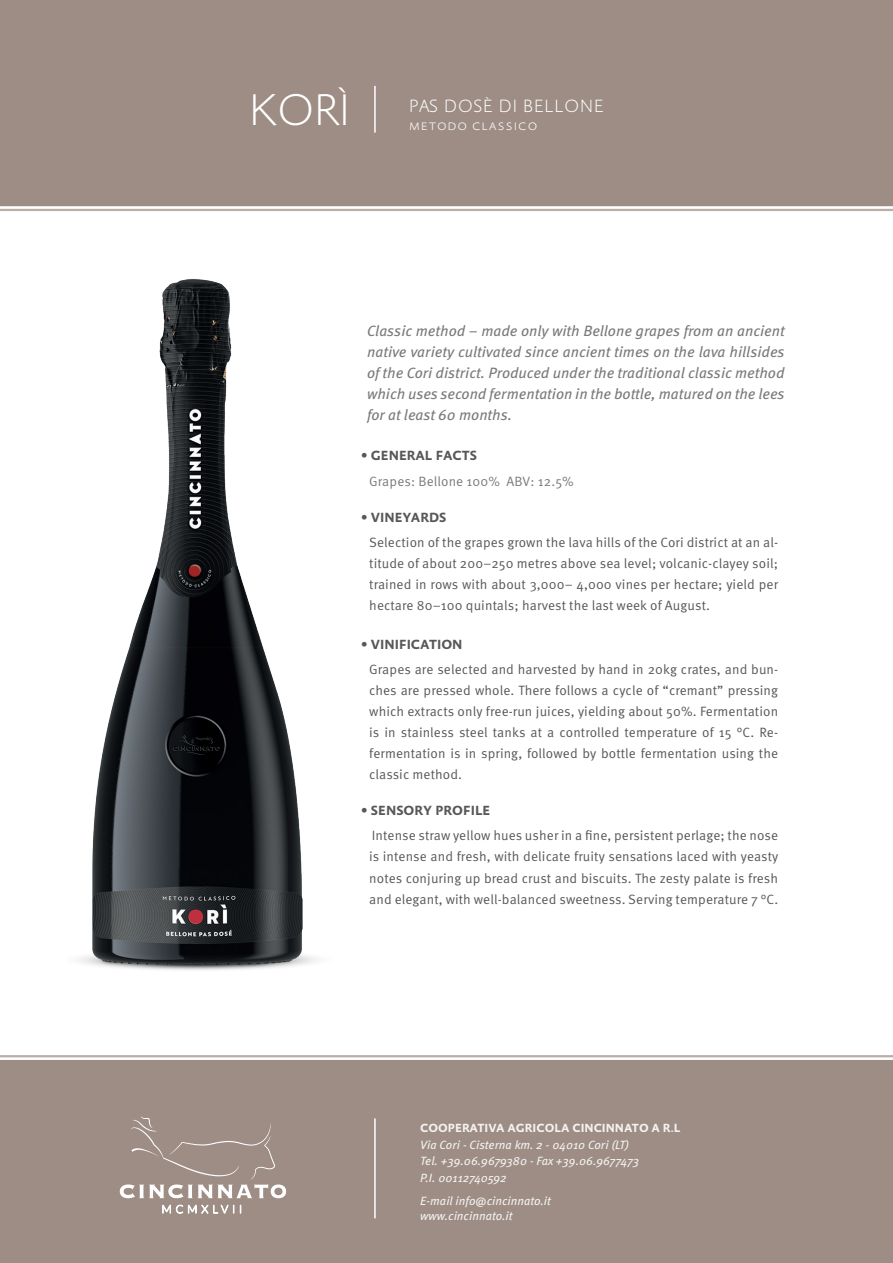
<style>
.page{position:relative;width:893px;height:1263px;background:#fff}
.page>*{position:absolute;margin:0;border:0;box-sizing:border-box;transform-origin:0 0}
.t1{font:45px "Absara Sans TF Thin SC";color:#fff}
.t2{font:18px "Absara Sans TF Thin SC";letter-spacing:.05em;color:#fff}
.t3{font:italic 15px/21px "Meta Pro";color:#787a7d;text-align:justify}
.t4{font:15px "Absara Sans TF Thin SC";letter-spacing:.05em;color:#fff}
.t5{font:13.5px/21px "Meta Pro";letter-spacing:.01em;color:#57585a;text-align:justify}
.t6{font:700 13.5px "Absara Sans TF";color:#57585a}
.t7{font:13.5px "Meta Pro";letter-spacing:.01em;color:#787a7d}
.t8{font:13.5px "Absara Sans TF Bold SC";color:#57585a}
.t9{font:italic 12px/16.5px "Meta Pro";color:#f4f2f0}
.t10{font:700 12px "Absara Sans";color:#f4f2f0}
.s1{font-family:"Meta Pro"}
.s2{font-family:"Meta Pro";font-weight:400}
</style>
<div class="page">
<img style="left:78px;top:279px;width:239px;height:691px">
<div style="left:0;top:0;width:893px;height:206px;background:#9d8d85"></div>
<hr style="left:0;top:209px;width:893px;height:2px;background:#bbaea7">
<hr style="left:374px;top:86px;width:2px;height:47px;background:#fff">
<div style="left:0;top:1060px;width:893px;height:203px;background:#9d8d85"></div>
<hr style="left:0;top:1055px;width:893px;height:2px;background:#bbaea7">
<hr style="left:374px;top:1118px;width:2px;height:100px;background:#fff">
<svg style="left:120px;top:1116px;width:166px;height:98px;background:#a69891"></svg>
<h1 class="t1" style="left:249px;top:87px;width:103px">KORÌ</h1>
<h2 class="t2" style="left:409px;top:97px;width:196px">PAS DOSÈ DI BELLONE</h2>
<p class="t4" style="left:409px;top:117px;width:130px">metodo classico</p>
<p class="t3" style="left:367px;top:321px;width:419px">Classic method – made only with Bellone grapes from an ancient native variety cultivated since ancient times on the lava hillsides of the Cori district. Produced under the traditional classic method which uses second fermentation in the bottle, matured on the lees for at least 60 months.</p>
<p class="t8" style="left:361px;top:449px;width:118px"><span class="s1">•</span> GENERAL FACTS</p>
<p class="t7" style="left:369px;top:472px;width:206px">Grapes: Bellone 100% ABV: 12.5%</p>
<p class="t6" style="left:361px;top:510px;width:87px"><span class="s2">•</span> VINEYARDS</p>
<p class="t5" style="left:369px;top:532px;width:410px">Selection of the grapes grown the lava hills of the Cori district at an al&shy;titude of about 200–250 metres above sea level; volcanic-clayey soil; trained in rows with about 3,000– 4,000 vines per hectare; yield per hectare 80–100 quintals; harvest the last week of August.</p>
<p class="t6" style="left:361px;top:637px;width:103px"><span class="s2">•</span> VINIFICATION</p>
<p class="t5" style="left:369px;top:659px;width:410px">Grapes are selected and harvested by hand in 20kg crates, and bun&shy;ches are pressed whole. There follows a cycle of “cremant” pressing which extracts only free-run juices, yielding about 50%. Fermentation is in stainless steel tanks at a controlled temperature of 15 °C. Re&shy;fermentation is in spring, followed by bottle fermentation using the classic method.</p>
<p class="t6" style="left:361px;top:804px;width:131px"><span class="s2">•</span> SENSORY PROFILE</p>
<p class="t5" style="left:369px;top:826px;width:411px">Intense straw yellow hues usher in a fine, persistent perlage; the nose is intense and fresh, with delicate fruity sensations laced with yeasty notes conjuring up bread crust and biscuits. The zesty palate is fresh and elegant, with well-balanced sweetness. Serving temperature 7 °C.</p>
<p class="t10" style="left:420px;top:1122px;width:262px">COOPERATIVA AGRICOLA CINCINNATO A R.L</p>
<p class="t9" style="left:420px;top:1136px;width:220px">Via Cori - Cisterna km. 2 - 04010 Cori (LT)<br>Tel. +39.06.9679380 - Fax +39.06.9677473<br>P.I. 00112740592</p>
<p class="t9" style="left:420px;top:1194px;width:132px;line-height:15px">E-mail info@cincinnato.it www.cincinnato.it</p>
</div>
